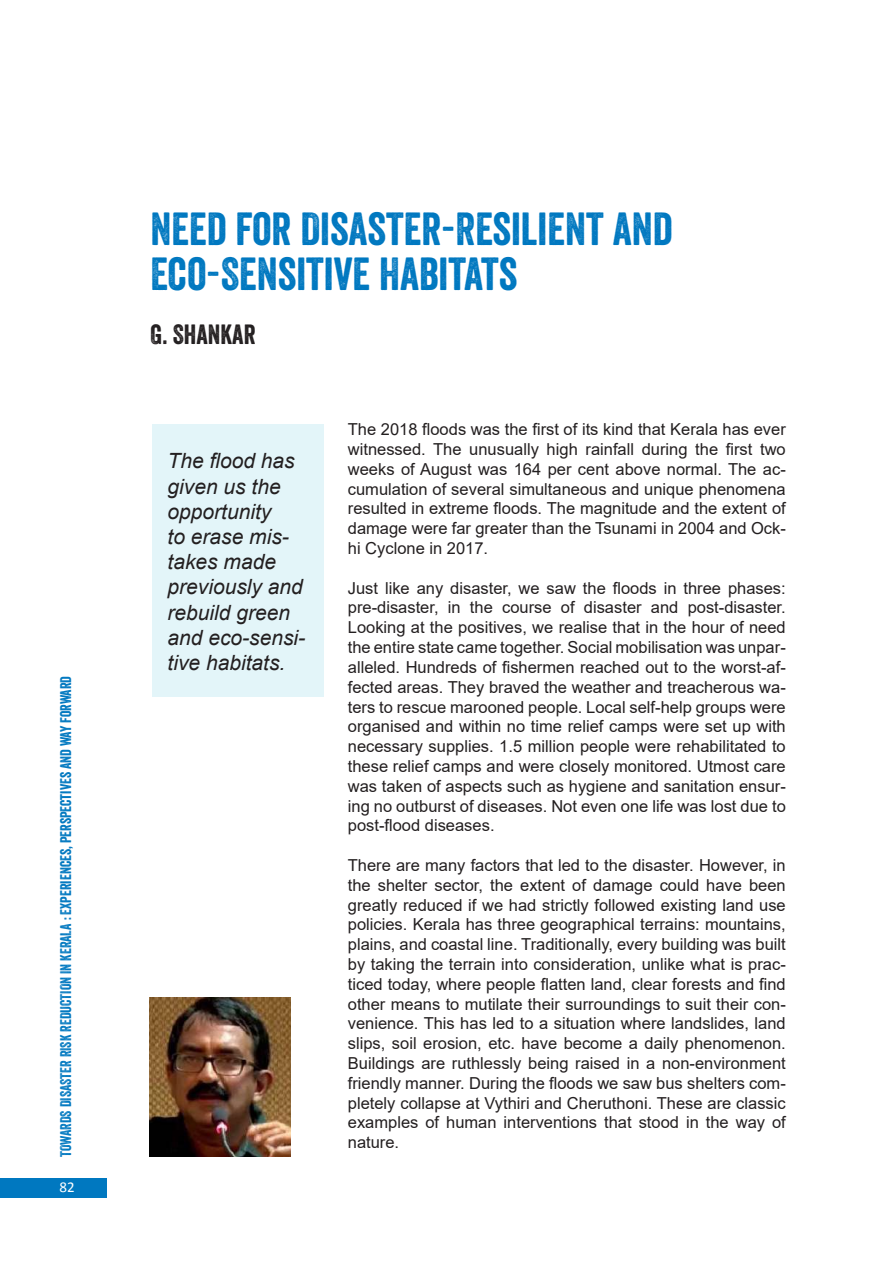
<style>
.page{position:relative;width:893px;height:1263px;background:#fff}
.page>*{position:absolute;margin:0;border:0;box-sizing:border-box;transform-origin:0 0}
.t1{font:45px/45px "Veneer";color:#0078c0}
.t2{font:27px "Veneer";color:#231f20}
.t3{font:italic 21px/25.2px "Arial";color:#231f20}
.t4{font:16.5px/19.8px "Arial";color:#231f20;text-align:justify}
.t5{font:15px "Veneer";color:#0078c0}
.t6{font:15px "Calibri";color:#fff}
</style>
<div class="page">
<div style="left:0;top:1178px;width:106px;height:19px;background:#0078c0"></div>
<div style="left:152px;top:424px;width:171px;height:273px;background:#e3f5f9"></div>
<img style="left:150px;top:997px;width:140px;height:160px">
<p class="t5" style="left:56px;top:1157px;width:482px;rotate:-90deg">TOWARDS DISASTER RISK REDUCTION IN KERALA : EXPERIENCES, PERSPECTIVES AND WAY FORWARD</p>
<p class="t6" style="left:60px;top:1178px;width:17px">82</p>
<h1 class="t1" style="left:151px;top:206px;width:523px">NEED FOR DISASTER-RESILIENT AND<br>ECO-SENSITIVE HABITATS</h1>
<h2 class="t2" style="left:151px;top:318px;width:107px">G. SHANKAR</h2>
<p class="t3" style="left:168px;top:449px;width:139px">The flood has given us the opportunity<br>to erase mis&shy;takes made previously and rebuild green and eco-sensi&shy;tive habitats.</p>
<p class="t4" style="left:348px;top:419px;width:439px">The 2018 floods was the first of its kind that Kerala has ever witnessed. The unusually high rainfall during the first two weeks of August was 164 per cent above normal. The ac&shy;cumulation of several simultaneous and unique phenomena resulted in extreme floods. The magnitude and the extent of damage were far greater than the Tsunami in 2004 and Ock&shy;hi Cyclone in 2017.</p>
<p class="t4" style="left:348px;top:578px;width:439px">Just like any disaster, we saw the floods in three phases: pre-disaster, in the course of disaster and post-disaster.<br>Looking at the positives, we realise that in the hour of need the entire state came together. Social mobilisation was unpar&shy;alleled. Hundreds of fishermen reached out to the worst-af&shy;fected areas. They braved the weather and treacherous wa&shy;ters to rescue marooned people. Local self-help groups were organised and within no time relief camps were set up with necessary supplies. 1.5 million people were rehabilitated to these relief camps and were closely monitored. Utmost care was taken of aspects such as hygiene and sanitation ensur&shy;ing no outburst of diseases. Not even one life was lost due to post-flood diseases.</p>
<p class="t4" style="left:348px;top:855px;width:439px">There are many factors that led to the disaster. However, in the shelter sector, the extent of damage could have been greatly reduced if we had strictly followed existing land use policies. Kerala has three geographical terrains: mountains, plains, and coastal line. Traditionally, every building was built by taking the terrain into consideration, unlike what is prac&shy;ticed today, where people flatten land, clear forests and find other means to mutilate their surroundings to suit their con&shy;venience. This has led to a situation where landslides, land slips, soil erosion, etc. have become a daily phenomenon.<br>Buildings are ruthlessly being raised in a non-environment friendly manner. During the floods we saw bus shelters com&shy;pletely collapse at Vythiri and Cheruthoni. These are classic examples of human interventions that stood in the way of nature.</p>
</div>
